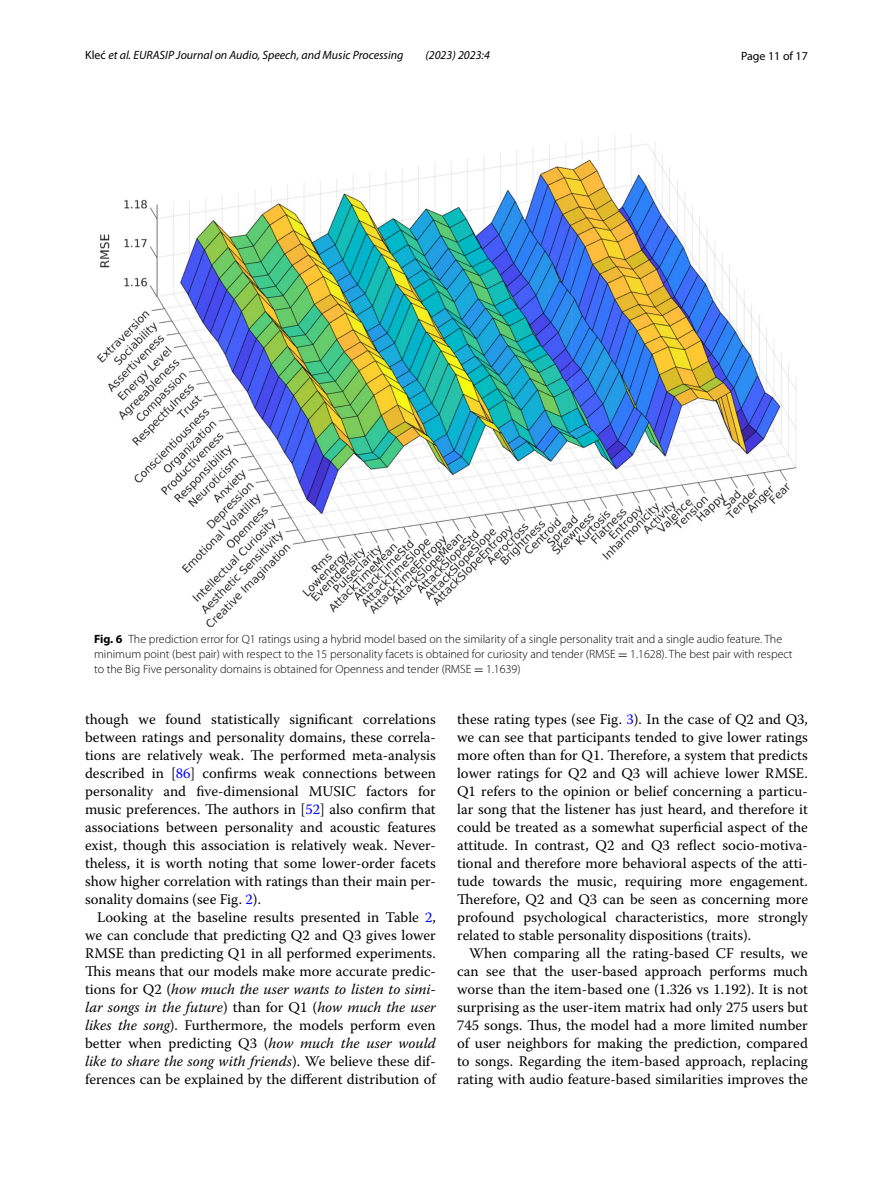
<style>
.page{position:relative;width:893px;height:1187px;background:#fff}
.page>*{position:absolute;margin:0;border:0;box-sizing:border-box;transform-origin:0 0}
.t1{font:14.7px/18px "Warnock Pro";color:#000;text-align:justify}
.t2{font:300 12px/15px "Myriad Pro";color:#000}
.t3{font:italic 12px "Myriad Pro";color:#000}
.t4{font:12px "Myriad Pro";color:#000}
.s1{font-style:normal}
.s2{font-weight:700}
.s3{font-family:"MTSY";font-weight:400}
.s4{color:#00f}
.s5{font-style:italic}
</style>
<div class="page">
<img style="left:97px;top:133px;width:700px;height:494px">
<p class="t3" style="left:85px;top:48px;width:320px"><span class="s1">Kleć</span> et al. EURASIP Journal on Audio, Speech, and Music Processing</p>
<p class="t3" style="left:425px;top:48px;width:66px">(2023) 2023:4</p>
<p class="t4" style="left:741px;top:48px;width:68px">Page 11 of 17</p>
<p class="t2" style="left:94px;top:631px;width:700px"><span class="s2">Fig. 6</span> The prediction error for Q1 ratings using a hybrid model based on the similarity of a single personality trait and a single audio feature. The minimum point (best pair) with respect to the 15 personality facets is obtained for curiosity and tender (RMSE <span class="s3">=</span> 1.1628). The best pair with respect to the Big Five personality domains is obtained for Openness and tender (RMSE <span class="s3">=</span> 1.1639)</p>
<p class="t1" style="left:85px;top:710px;width:352px">though we found statistically significant correlations between ratings and personality domains, these correla&shy;tions are relatively weak. The performed meta-analysis described in [<span class="s4">86</span>] confirms weak connections between personality and five-dimensional MUSIC factors for music preferences. The authors in [<span class="s4">52</span>] also confirm that associations between personality and acoustic features exist, though this association is relatively weak. Never&shy;theless, it is worth noting that some lower-order facets show higher correlation with ratings than their main per&shy;sonality domains (see Fig. <span class="s4">2</span>).</p>
<p class="t1" style="left:85px;top:908px;width:352px;text-indent:12px">Looking at the baseline results presented in Table <span class="s4">2</span>, we can conclude that predicting Q2 and Q3 gives lower RMSE than predicting Q1 in all performed experiments.<br>This means that our models make more accurate predic&shy;tions for Q2 (<span class="s5">how much the user wants to listen to simi&shy;lar songs in the future</span>) than for Q1 (<span class="s5">how much the user likes the song</span>). Furthermore, the models perform even better when predicting Q3 (<span class="s5">how much the user would like to share the song with friends</span>). We believe these dif&shy;ferences can be explained by the different distribution of</p>
<p class="t1" style="left:457px;top:710px;width:352px">these rating types (see Fig. <span class="s4">3</span>). In the case of Q2 and Q3, we can see that participants tended to give lower ratings more often than for Q1. Therefore, a system that predicts lower ratings for Q2 and Q3 will achieve lower RMSE.<br>Q1 refers to the opinion or belief concerning a particu&shy;lar song that the listener has just heard, and therefore it could be treated as a somewhat superficial aspect of the attitude. In contrast, Q2 and Q3 reflect socio-motiva&shy;tional and therefore more behavioral aspects of the atti&shy;tude towards the music, requiring more engagement.<br>Therefore, Q2 and Q3 can be seen as concerning more profound psychological characteristics, more strongly related to stable personality dispositions (traits).</p>
<p class="t1" style="left:457px;top:944px;width:352px;text-indent:12px">When comparing all the rating-based CF results, we can see that the user-based approach performs much worse than the item-based one (1.326 vs 1.192). It is not surprising as the user-item matrix had only 275 users but 745 songs. Thus, the model had a more limited number of user neighbors for making the prediction, compared to songs. Regarding the item-based approach, replacing rating with audio feature-based similarities improves the</p>
</div>
